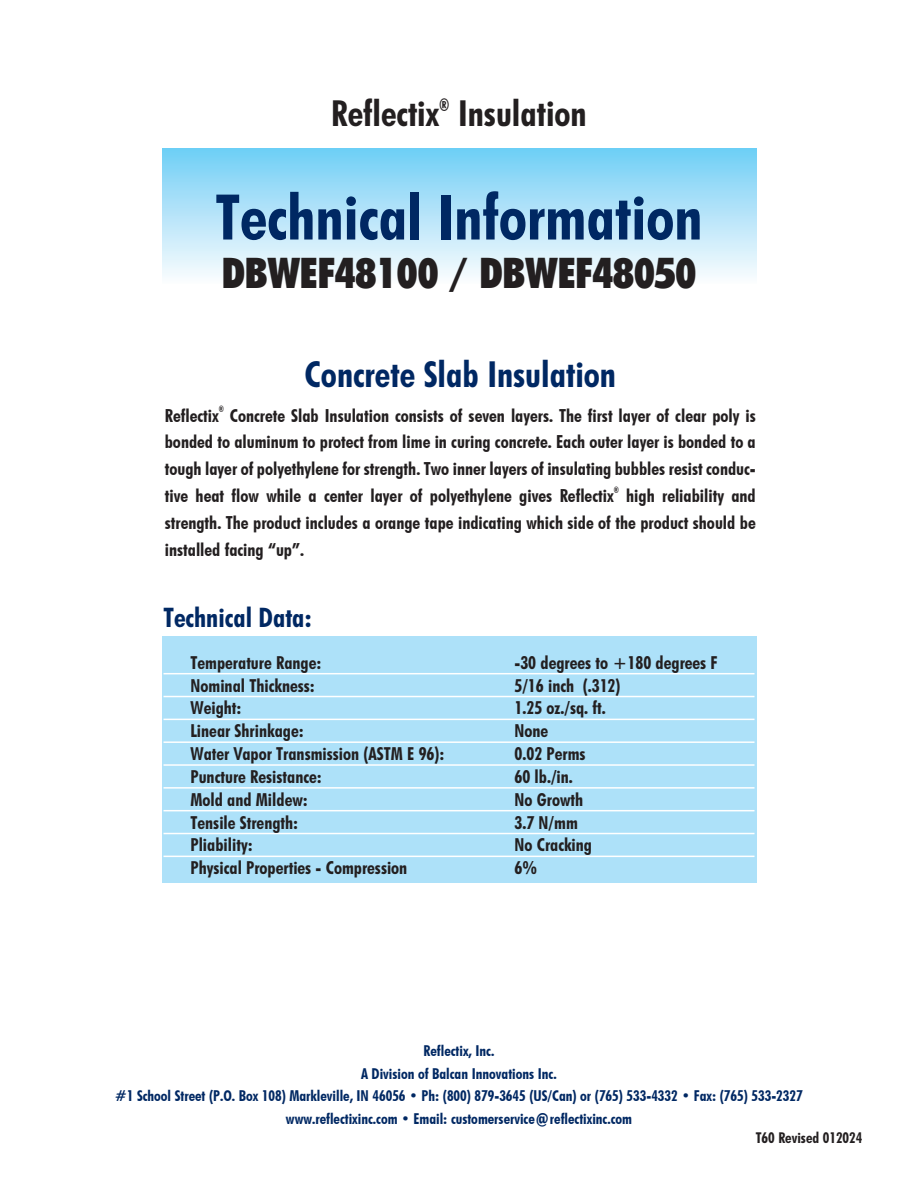
<style>
.page{position:relative;width:918px;height:1188px;background:#fff}
.page>*{position:absolute;margin:0;border:0;box-sizing:border-box;transform-origin:0 0}
.t1{font:700 63px "Futuri Condensed SW";color:#002863}
.t2{font:42px "Futuri Condensed Extra Bold SWFTE";color:#231f20}
.t3{font:700 36px "Futuri Condensed SW";color:#002863}
.t4{font:700 36px "Futuri Condensed SW";color:#231f20}
.t5{font:700 27px "Futuri Condensed SW";color:#002863}
.t6{font:18px/27px "Futuri Condensed Bold SWFTE";color:#231f20;text-align:justify}
.t7{font:700 18px "Futuri Condensed SW";color:#231f20}
.t8{font:15px/22.5px "Futuri Condensed Bold SWFTE";color:#002863;text-align:center}
.t9{font:700 15px "Futuri Condensed SW";color:#231f20}
.t10{font:9px "Futuri Condensed Bold SWFTE";color:#231f20}
</style>
<div class="page">
<div style="left:162px;top:148px;width:594px;height:136px;background:linear-gradient(to bottom,#70cef5,#fcfcfe)"></div>
<div style="left:162px;top:636px;width:594px;height:246px;background:#ade1f9"></div>
<hr style="left:164px;top:673px;width:590px;height:1px;background:#fff">
<hr style="left:164px;top:696px;width:590px;height:1px;background:#fff">
<hr style="left:164px;top:719px;width:590px;height:1px;background:#fff">
<hr style="left:164px;top:741px;width:590px;height:2px;background:#fff">
<hr style="left:164px;top:764px;width:590px;height:2px;background:#fff">
<hr style="left:164px;top:787px;width:590px;height:2px;background:#fff">
<hr style="left:164px;top:810px;width:590px;height:1px;background:#fff">
<hr style="left:164px;top:833px;width:590px;height:1px;background:#fff">
<hr style="left:164px;top:856px;width:590px;height:1px;background:#fff">
<h3 class="t4" style="left:331px;top:98px;width:257px">Reflectix<sup>®</sup> Insulation</h3>
<h1 class="t1" style="left:215px;top:192px;width:489px">Technical Information</h1>
<h2 class="t2" style="left:222px;top:244px;width:476px">DBWEF48100 / DBWEF48050</h2>
<h3 class="t3" style="left:305px;top:360px;width:313px">Concrete Slab Insulation</h3>
<p class="t6" style="left:165px;top:401px;width:56px">Reflectix</p>
<p class="t10" style="left:219px;top:403px;width:7px">®</p>
<p class="t6" style="left:165px;top:401px;width:593px;text-indent:65px">Concrete Slab Insulation consists of seven layers. The first layer of clear poly is bonded to aluminum to protect from lime in curing concrete. Each outer layer is bonded to a tough layer of polyethylene for strength. Two inner layers of insulating bubbles resist conduc&shy;tive heat flow while a center layer of polyethylene gives Reflectix</p>
<p class="t10" style="left:614px;top:484px;width:7px">®</p>
<p class="t6" style="left:165px;top:482px;width:593px;text-indent:461px">high reliability and strength. The product includes a orange tape indicating which side of the product should be installed facing “up”.</p>
<h3 class="t5" style="left:164px;top:606px;width:150px">Technical Data:</h3>
<p class="t7" style="left:191px;top:655px;width:132px">Temperature Range:</p>
<p class="t7" style="left:514px;top:655px;width:205px">-30 degrees to +180 degrees F</p>
<p class="t7" style="left:191px;top:678px;width:126px">Nominal Thickness:</p>
<p class="t7" style="left:514px;top:678px;width:108px">5/16 inch (.312)</p>
<p class="t7" style="left:191px;top:701px;width:53px">Weight:</p>
<p class="t7" style="left:514px;top:701px;width:93px">1.25 oz./sq. ft.</p>
<p class="t7" style="left:191px;top:724px;width:115px">Linear Shrinkage:</p>
<p class="t7" style="left:514px;top:724px;width:35px">None</p>
<p class="t7" style="left:191px;top:746px;width:256px">Water Vapor Transmission (ASTM E 96):</p>
<p class="t7" style="left:515px;top:746px;width:73px">0.02 Perms</p>
<p class="t7" style="left:191px;top:769px;width:133px">Puncture Resistance:</p>
<p class="t7" style="left:514px;top:769px;width:60px">60 lb./in.</p>
<p class="t7" style="left:191px;top:792px;width:119px">Mold and Mildew:</p>
<p class="t7" style="left:514px;top:792px;width:70px">No Growth</p>
<p class="t7" style="left:191px;top:815px;width:109px">Tensile Strength:</p>
<p class="t7" style="left:514px;top:815px;width:65px">3.7 N/mm</p>
<p class="t7" style="left:191px;top:838px;width:64px">Pliability:</p>
<p class="t7" style="left:514px;top:838px;width:79px">No Cracking</p>
<p class="t7" style="left:191px;top:861px;width:218px">Physical Properties - Compression</p>
<p class="t7" style="left:514px;top:861px;width:24px">6%</p>
<p class="t8" style="left:115px;top:1039px;width:689px">Reflectix, Inc.<br>A Division of Balcan Innovations Inc.<br>#1 School Street (P.O. Box 108) Markleville, IN 46056 • Ph: (800) 879-3645 (US/Can) or (765) 533-4332 • Fax: (765) 533-2327 www.reflectixinc.com • Email: customerservice@reflectixinc.com</p>
<p class="t9" style="left:756px;top:1132px;width:108px">T60 Revised 012024</p>
</div>
